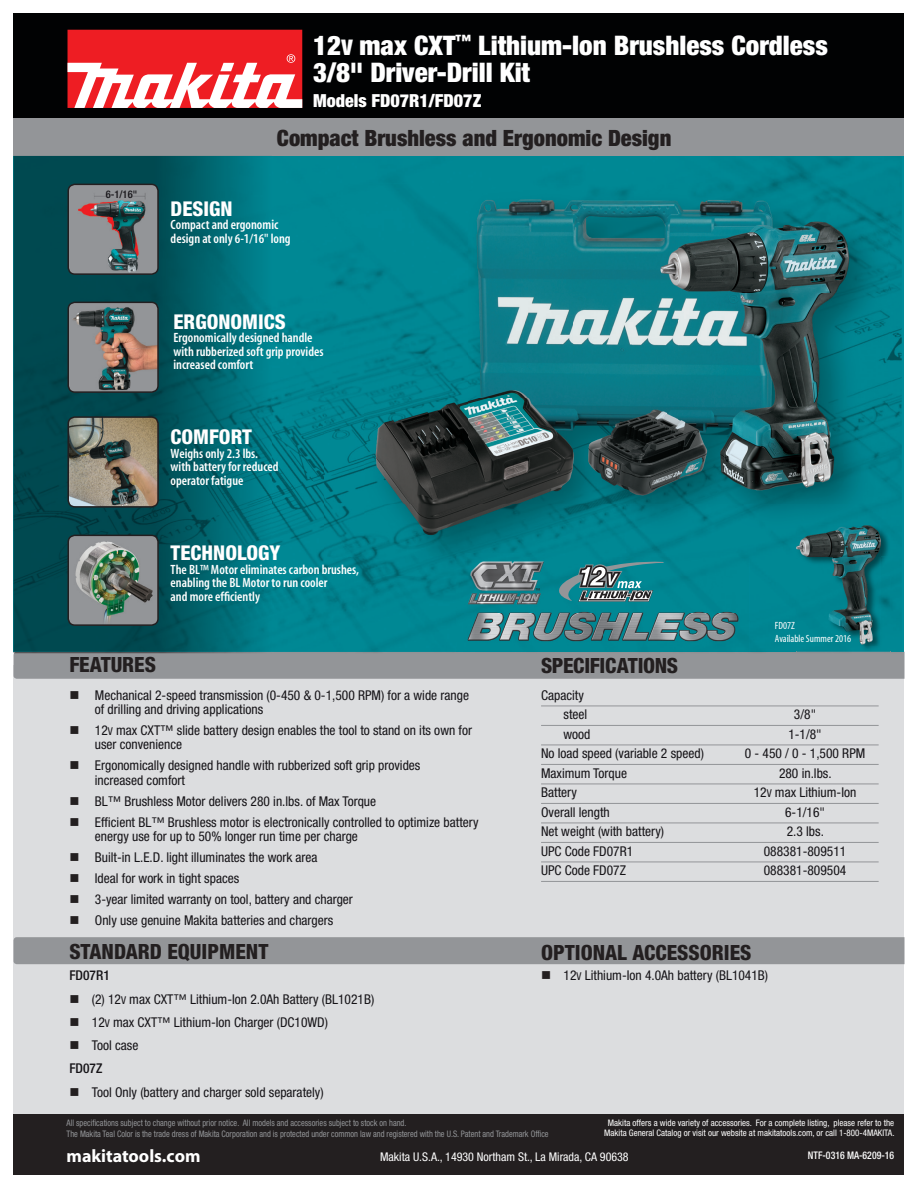
<style>
.page{position:relative;width:918px;height:1188px;background:#fff}
.page>*{position:absolute;margin:0;border:0;box-sizing:border-box;transform-origin:0 0}
.t1{font:900 condensed 27px/27px "Helvetica Neue";color:#fff}
.t2{font:900 condensed 22.5px "Helvetica Neue";color:#231f20}
.t3{font:800 condensed 21px "Helvetica Neue";color:#231f20}
.t4{font:800 condensed 21px "Helvetica Neue";letter-spacing:-.02em;color:#231f20}
.t5{font:800 condensed 20.4px "Helvetica Neue";color:#fff}
.t6{font:900 condensed 18px "Helvetica Neue";color:#fff}
.t7{font:18px "Myriad MM 700 600";color:#fff}
.t8{font:condensed 13.5px/14.2px "Helvetica Neue";color:#151317}
.t9{font:13.5px/13.5px "Myriad MM 565 300";color:#fff}
.t10{font:500 condensed 13.5px "Helvetica Neue";color:#151317}
.t11{font:condensed 12px "Helvetica Neue";color:#fff}
.t12{font:10.5px/12.6px "Myriad MM 400 300";color:#fff}
.t13{font:500 condensed 10.5px "Helvetica Neue";color:#fff;scale:.93 1}
.t14{font:500 condensed 10.5px "Helvetica Neue";color:#151317}
.t15{font:condensed 9px/10.8px "Helvetica Neue";color:#939598;scale:.93 1}
.t16{font:condensed 9px/10.5px "Helvetica Neue";color:#fff;text-align:center}
.s1{font-size:21.6px}
.s2{color:#231f20}
.s3{font-size:10.8px}
.s4{font-weight:500}
</style>
<div class="page">
<div style="left:14px;top:665px;width:890px;height:454px;background:#dcdddf"></div>
<div style="left:14px;top:1114px;width:890px;height:61px;background:#231f20"></div>
<div style="left:14px;top:14px;width:890px;height:112px;background:#010203"></div>
<div style="left:14px;top:652px;width:891px;height:27px;background:#939598"></div>
<img style="left:272px;top:652px;width:630px;height:1px">
<div style="left:272px;top:156px;width:630px;height:49px;background:#008794"></div>
<img style="left:272px;top:205px;width:52px;height:447px">
<img style="left:890px;top:205px;width:12px;height:447px">
<img style="left:324px;top:556px;width:133px;height:96px">
<div style="left:750px;top:576px;width:47px;height:76px;background:#008693"></div>
<div style="left:14px;top:119px;width:890px;height:37px;background:#939598"></div>
<div style="left:68px;top:30px;width:234px;height:78px;background:#ee1d23"></div>
<svg style="left:68px;top:54px;width:234px;height:54px"></svg>
<div style="left:14px;top:937px;width:890px;height:27px;background:#939598"></div>
<img style="left:14px;top:156px;width:258px;height:497px">
<img style="left:797px;top:576px;width:93px;height:77px">
<img style="left:797px;top:576px;width:84px;height:69px">
<img style="left:68px;top:417px;width:90px;height:90px">
<div style="left:68px;top:416px;width:91px;height:92px;border:2px solid #231f20;border-radius:7px"></div>
<img style="left:70px;top:304px;width:88px;height:88px">
<div style="left:68px;top:302px;width:91px;height:91px;border:2px solid #231f20;border-radius:7px"></div>
<img style="left:750px;top:188px;width:140px;height:388px">
<img style="left:797px;top:525px;width:93px;height:51px">
<img style="left:364px;top:556px;width:93px;height:20px">
<div style="left:324px;top:184px;width:256px;height:53px;background:#008894"></div>
<img style="left:580px;top:184px;width:308px;height:4px">
<img style="left:324px;top:237px;width:40px;height:319px">
<img style="left:364px;top:188px;width:524px;height:368px">
<img style="left:797px;top:525px;width:91px;height:31px">
<img style="left:457px;top:554px;width:293px;height:99px">
<svg style="left:558px;top:562px;width:106px;height:40px;background:#43878e"></svg>
<hr style="left:541px;top:706px;width:338px;height:1px;background:#939598">
<hr style="left:541px;top:725px;width:338px;height:1px;background:#939598">
<hr style="left:541px;top:745px;width:338px;height:1px;background:#939598">
<hr style="left:541px;top:764px;width:338px;height:1px;background:#939598">
<hr style="left:541px;top:784px;width:338px;height:1px;background:#939598">
<hr style="left:541px;top:803px;width:338px;height:1px;background:#939598">
<hr style="left:541px;top:823px;width:338px;height:1px;background:#939598">
<hr style="left:541px;top:842px;width:338px;height:1px;background:#939598">
<hr style="left:541px;top:862px;width:338px;height:1px;background:#939598">
<hr style="left:541px;top:881px;width:338px;height:1px;background:#939598">
<div style="left:68px;top:535px;width:90px;height:90px;background:#939598;border-radius:7px"></div>
<img style="left:68px;top:542px;width:90px;height:83px">
<div style="left:68px;top:535px;width:91px;height:91px;border:2px solid #231f20;border-radius:7px"></div>
<img style="left:68px;top:184px;width:90px;height:90px">
<div style="left:68px;top:184px;width:91px;height:91px;border:2px solid #231f20;border-radius:7px"></div>
<h1 class="t1" style="left:313px;top:31px;width:516px">12<span class="s1">V</span> max CXT<sup>™</sup> Lithium-Ion Brushless Cordless<br>3/8" Driver-Drill Kit</h1>
<h3 class="t6" style="left:313px;top:90px;width:170px">Models FD07R1/FD07Z</h3>
<p class="t14" style="left:106px;top:188px;width:33px">6-1/16"</p>
<h2 class="t2" style="left:277px;top:125px;width:396px">Compact Brushless and Ergonomic Design</h2>
<h3 class="t5" style="left:171px;top:196px;width:63px">DESIGN</h3>
<p class="t9" style="left:171px;top:219px;width:121px">Compact and ergonomic design at only 6-1/16" long</p>
<h3 class="t5" style="left:173px;top:309px;width:114px">ERGONOMICS</h3>
<p class="t9" style="left:173px;top:332px;width:152px">Ergonomically designed handle with rubberized soft grip provides increased comfort</p>
<h3 class="t5" style="left:171px;top:424px;width:83px">COMFORT</h3>
<p class="t9" style="left:171px;top:447px;width:111px">Weighs only 2.3 lbs. with battery for reduced operator fatigue</p>
<h3 class="t5" style="left:171px;top:540px;width:111px">TECHNOLOGY</h3>
<p class="t9" style="left:171px;top:563px;width:190px">The BL™ Motor eliminates carbon brushes, enabling the BL Motor to run cooler<br>and more efficiently</p>
<h3 class="t3" style="left:69px;top:652px;width:88px">FEATURES</h3>
<h3 class="t4" style="left:541px;top:652px;width:139px">SPECIFICATIONS</h3>
<p class="t12" style="left:775px;top:620px;width:78px">FD07Z<br>Available Summer 2016</p>
<p class="t8" style="left:95px;top:688px;width:376px;text-indent:-26px"><span class="s2">■</span> Mechanical 2-speed transmission (0-450 &amp; 0-1,500 RPM) for a wide range of drilling and driving applications</p>
<p class="t8" style="left:95px;top:723px;width:379px;text-indent:-25px"><span class="s2">■</span> 12<span class="s3">V</span> max CXT™ slide battery design enables the tool to stand on its own for user convenience</p>
<p class="t8" style="left:95px;top:758px;width:327px;text-indent:-26px"><span class="s2">■</span> Ergonomically designed handle with rubberized soft grip provides increased comfort</p>
<p class="t8" style="left:69px;top:794px;width:308px"><span class="s2">■</span> BL™ Brushless Motor delivers 280 in.lbs. of Max Torque</p>
<p class="t8" style="left:95px;top:815px;width:385px;text-indent:-26px"><span class="s2">■</span> Efficient BL™ Brushless motor is electronically controlled to optimize battery energy use for up to 50% longer run time per charge</p>
<p class="t8" style="left:69px;top:850px;width:250px"><span class="s2">■</span> Built-in L.E.D. light illuminates the work area</p>
<p class="t8" style="left:69px;top:871px;width:171px"><span class="s2">■</span> Ideal for work in tight spaces</p>
<p class="t8" style="left:69px;top:892px;width:285px"><span class="s2">■</span> 3-year limited warranty on tool, battery and charger</p>
<p class="t8" style="left:69px;top:913px;width:265px"><span class="s2">■</span> Only use genuine Makita batteries and chargers</p>
<h3 class="t3" style="left:69px;top:938px;width:201px">STANDARD EQUIPMENT</h3>
<p class="t10" style="left:69px;top:968px;width:42px">FD07R1</p>
<p class="t8" style="left:69px;top:992px;width:306px"><span class="s2">■</span> (2) 12<span class="s3">V</span> max CXT™ Lithium-Ion 2.0Ah Battery (BL1021B)</p>
<p class="t8" style="left:69px;top:1015px;width:260px"><span class="s2">■</span> 12<span class="s3">V</span> max CXT™ Lithium-Ion Charger (DC10WD)</p>
<p class="t8" style="left:69px;top:1034px;width:70px;line-height:23.2px"><span class="s2">■</span> Tool case<br><span class="s4">FD07Z</span></p>
<p class="t8" style="left:69px;top:1085px;width:256px"><span class="s2">■</span> Tool Only (battery and charger sold separately)</p>
<p class="t8" style="left:541px;top:685px;width:48px;line-height:19.5px;text-align:right">Capacity steel</p>
<p class="t8" style="left:794px;top:707px;width:24px">3/8"</p>
<p class="t8" style="left:564px;top:727px;width:28px">wood</p>
<p class="t8" style="left:788px;top:727px;width:35px">1-1/8"</p>
<p class="t8" style="left:541px;top:746px;width:164px">No load speed (variable 2 speed)</p>
<p class="t8" style="left:745px;top:746px;width:122px">0 - 450 / 0 - 1,500 RPM</p>
<p class="t8" style="left:541px;top:766px;width:87px">Maximum Torque</p>
<p class="t8" style="left:779px;top:766px;width:54px">280 in.lbs.</p>
<p class="t8" style="left:541px;top:785px;width:37px">Battery</p>
<p class="t8" style="left:754px;top:785px;width:104px">12<span class="s3">V</span> max Lithium-Ion</p>
<p class="t8" style="left:541px;top:805px;width:70px">Overall length</p>
<p class="t8" style="left:785px;top:805px;width:41px">6-1/16"</p>
<p class="t8" style="left:541px;top:824px;width:125px">Net weight (with battery)</p>
<p class="t8" style="left:787px;top:824px;width:39px">2.3 lbs.</p>
<p class="t8" style="left:541px;top:844px;width:94px">UPC Code FD07R1</p>
<p class="t8" style="left:764px;top:844px;width:84px">088381-809511</p>
<p class="t8" style="left:541px;top:863px;width:86px">UPC Code FD07Z</p>
<p class="t8" style="left:764px;top:863px;width:84px">088381-809504</p>
<h3 class="t3" style="left:541px;top:939px;width:212px">OPTIONAL ACCESSORIES</h3>
<p class="t8" style="left:541px;top:968px;width:229px"><span class="s2">■</span> 12<span class="s3">V</span> Lithium-Ion 4.0Ah battery (BL1041B)</p>
<p class="t15" style="left:67px;top:1117px;width:520px">All specifications subject to change without prior notice. All models and accessories subject to stock on hand.<br>The Makita Teal Color is the trade dress of Makita Corporation and is protected under common law and registered with the U.S. Patent and Trademark Office</p>
<p class="t16" style="left:604px;top:1117px;width:292px">Makita offers a wide variety of accessories. For a complete listing, please refer to the<br>Makita General Catalog or visit our website at makitatools.com, or call 1-800-4MAKITA.</p>
<h3 class="t7" style="left:67px;top:1147px;width:136px">makitatools.com</h3>
<p class="t11" style="left:380px;top:1150px;width:250px">Makita U.S.A., 14930 Northam St., La Mirada, CA 90638</p>
<p class="t13" style="left:808px;top:1149px;width:94px">NTF-0316 MA-6209-16</p>
</div>
